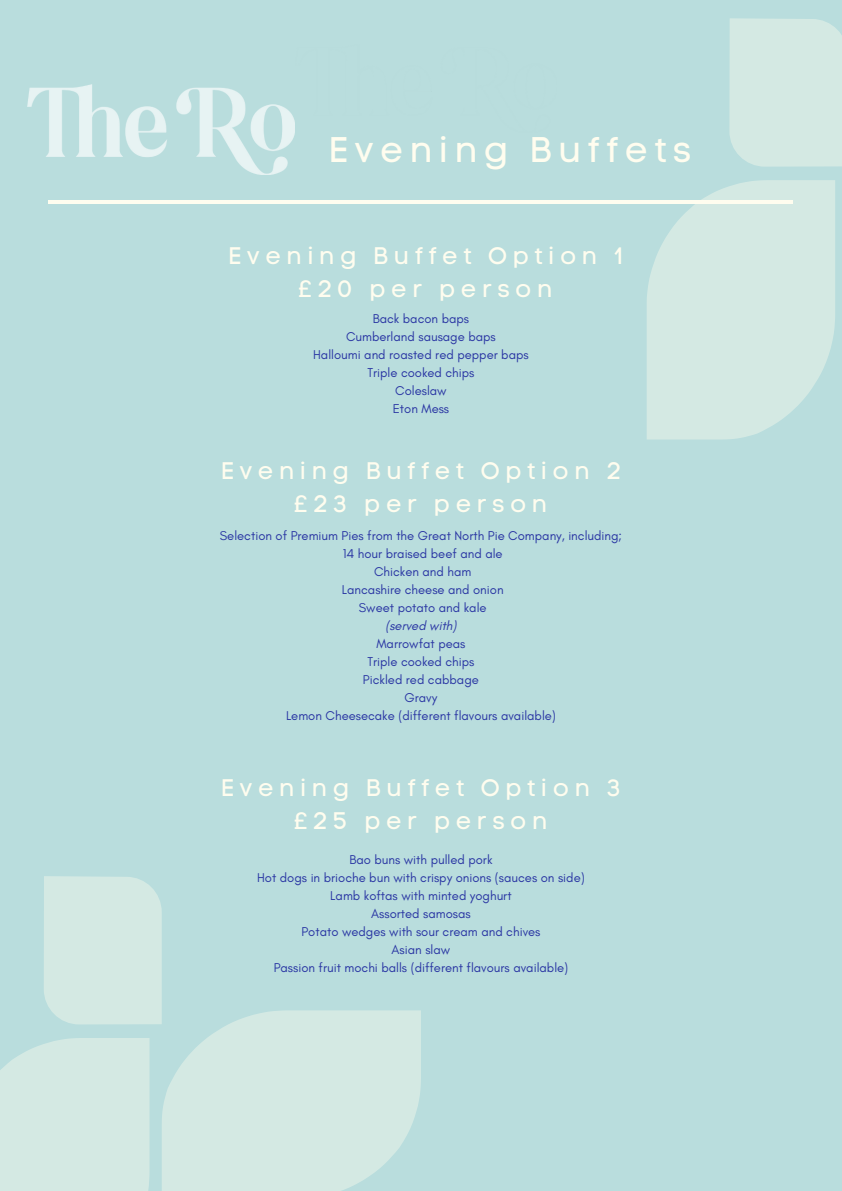
<style>
.page{position:relative;width:842px;height:1191px;background:#fff}
.page>*{position:absolute;margin:0;border:0;box-sizing:border-box;transform-origin:0 0}
.t1{font:35.2px "Code Pro Normal LC";letter-spacing:.18em;color:#fffdef}
.t2{font:23.7px/33px "Code Pro Normal LC";letter-spacing:.23em;color:#fffdef;text-align:center}
.t3{font:13px/18px "Glacial Indifference";color:#2935a3;text-align:center}
.t4{font:italic 13px "Glacial Indifference";color:#2935a3}
</style>
<div class="page">
<div style="left:0;top:0;width:842px;height:1190px;background:#b9dddd"></div>
<svg style="left:647px;top:180px;width:188px;height:259px;background:#d0e7e2"></svg>
<div style="left:730px;top:18px;width:112px;height:149px;background:#d4e9e3"></div>
<hr style="left:49px;top:200px;width:744px;height:3px;background:#fffdef">
<div style="left:0;top:1038px;width:150px;height:152px;background:#d4e9e3"></div>
<div style="left:44px;top:876px;width:118px;height:148px;background:#d4e9e3"></div>
<svg style="left:162px;top:1010px;width:259px;height:180px;background:#d0e7e2"></svg>
<img style="left:28px;top:84px;width:267px;height:90px">
<h1 class="t1" style="left:329px;top:130px;width:364px">Evening Buffets</h1>
<h2 class="t2" style="left:228px;top:239px;width:396px">Evening Buffet Option 1 £20 per person</h2>
<p class="t3" style="left:313px;top:310px;width:217px">Back bacon baps<br>Cumberland sausage baps<br>Halloumi and roasted red pepper baps<br>Triple cooked chips<br>Coleslaw<br>Eton Mess</p>
<h2 class="t2" style="left:221px;top:454px;width:402px">Evening Buffet Option 2 £23 per person</h2>
<p class="t3" style="left:220px;top:526px;width:404px">Selection of Premium Pies from the Great North Pie Company, including;<br>14 hour braised beef and ale<br>Chicken and ham<br>Lancashire cheese and onion<br>Sweet potato and kale</p>
<p class="t4" style="left:385px;top:618px;width:73px">(served with)</p>
<p class="t3" style="left:286px;top:634px;width:271px">Marrowfat peas<br>Triple cooked chips<br>Pickled red cabbage<br>Gravy<br>Lemon Cheesecake (different flavours available)</p>
<h2 class="t2" style="left:221px;top:771px;width:402px">Evening Buffet Option 3 £25 per person</h2>
<p class="t3" style="left:257px;top:850px;width:329px">Bao buns with pulled pork<br>Hot dogs in brioche bun with crispy onions (sauces on side)<br>Lamb koftas with minted yoghurt<br>Assorted samosas<br>Potato wedges with sour cream and chives<br>Asian slaw<br>Passion fruit mochi balls (different flavours available)</p>
</div>
